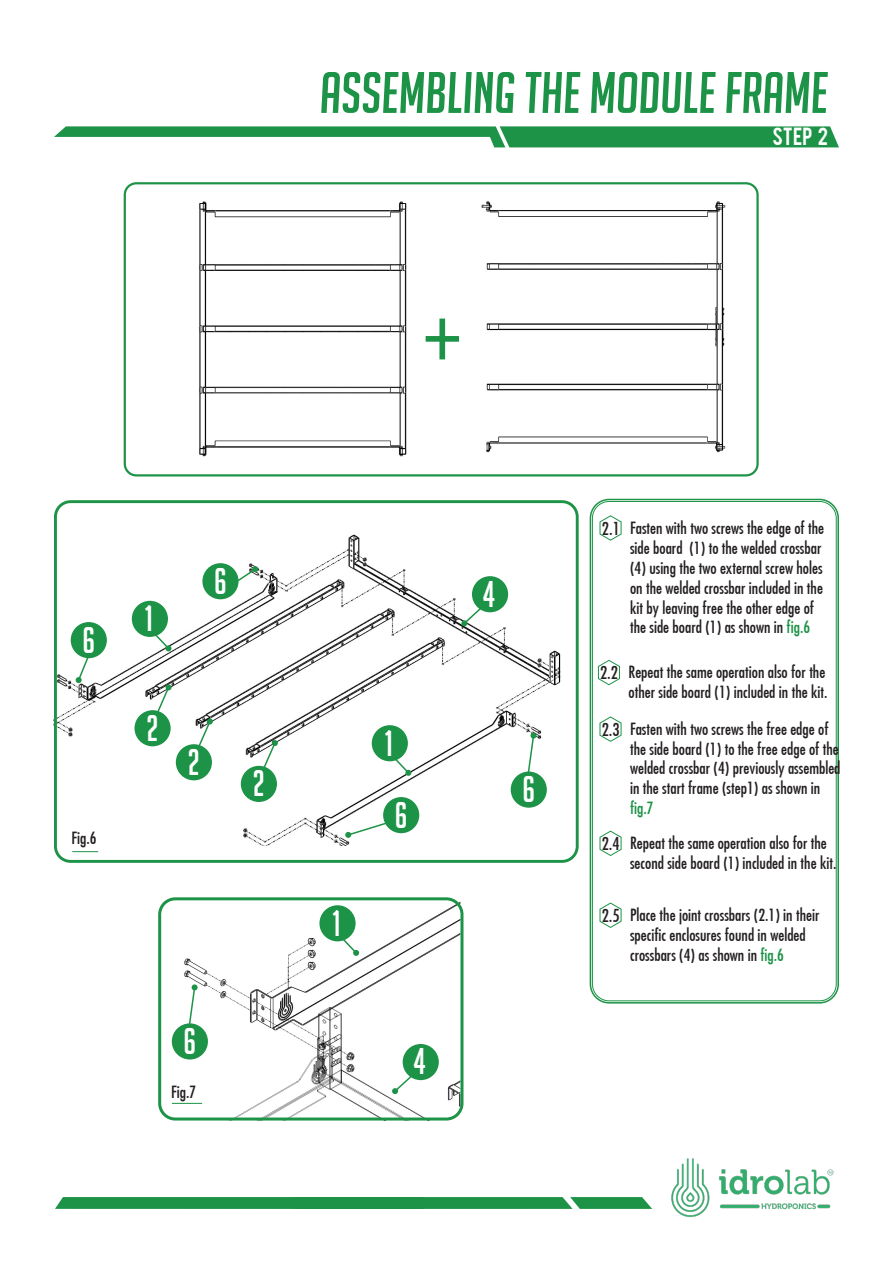
<style>
.page{position:relative;width:893px;height:1263px;background:#fff}
.page>*{position:absolute;margin:0;border:0;box-sizing:border-box;transform-origin:0 0}
.t1{font:500 condensed 80.85px "Futura";color:#1c9346}
.t2{font:italic 57px "Big Noodle Titling";color:#1c9346}
.t3{font:36.3px "Big Noodle Titling";color:#fff;scale:.91 1}
.t4{font:19.5px "Bebas";color:#fff}
.t5{font:500 condensed 17.55px "Futura";color:#231f20}
.t6{font:500 condensed 16.5px/19.8px "Futura";color:#231f20}
.t7{font:500 condensed 16.5px "Futura";color:#1c9346}
.s1{color:#1c9346}
</style>
<div class="page">
<svg style="left:55px;top:1197px;width:597px;height:12px;background:#24964c"></svg>
<img style="left:671px;top:1158px;width:163px;height:59px">
<svg style="left:54px;top:126px;width:785px;height:21px"></svg>
<img style="left:158px;top:901px;width:306px;height:220px">
<div style="left:158px;top:897px;width:305px;height:223px;border:3px solid #1c9346;border-radius:16px"></div>
<div style="left:590px;top:499px;width:249px;height:504px;border:2px solid #1c9346;border-radius:19px"></div>
<div style="left:592px;top:501px;width:244px;height:500px;border:1px solid #1c9346;border-radius:17px"></div>
<img style="left:53px;top:534px;width:508px;height:311px">
<div style="left:54px;top:500px;width:525px;height:363px;border:3px solid #1c9346;border-radius:15px"></div>
<svg style="left:597px;top:660px;width:23px;height:26px"></svg>
<svg style="left:599px;top:515px;width:23px;height:26px"></svg>
<svg style="left:599px;top:716px;width:23px;height:26px"></svg>
<svg style="left:599px;top:830px;width:23px;height:26px"></svg>
<svg style="left:599px;top:902px;width:23px;height:26px"></svg>
<div style="left:124px;top:182px;width:635px;height:294px;border:2px solid #1c9346;border-radius:12px"></div>
<img style="left:199px;top:201px;width:208px;height:256px">
<img style="left:481px;top:201px;width:245px;height:252px">
<svg style="left:72px;top:851px;width:26px;height:1px"></svg>
<hr style="left:172px;top:1103px;width:30px;height:1px;background:#1c9346">
<svg style="left:526px;top:733px;width:10px;height:39px"></svg>
<div style="left:511px;top:771px;width:36px;height:37px;background:#1c9346;border-radius:50%"></div>
<svg style="left:345px;top:821px;width:44px;height:17px"></svg>
<div style="left:383px;top:797px;width:36px;height:36px;background:#1c9346;border-radius:50%"></div>
<svg style="left:236px;top:566px;width:22px;height:17px"></svg>
<div style="left:202px;top:563px;width:37px;height:36px;background:#1c9346;border-radius:50%"></div>
<svg style="left:76px;top:653px;width:15px;height:30px"></svg>
<div style="left:71px;top:622px;width:36px;height:36px;background:#1c9346;border-radius:50%"></div>
<div style="left:472px;top:576px;width:36px;height:36px;background:#1c9346;border-radius:50%"></div>
<svg style="left:461px;top:604px;width:24px;height:22px"></svg>
<div style="left:372px;top:725px;width:36px;height:36px;background:#1c9346;border-radius:50%"></div>
<svg style="left:393px;top:756px;width:18px;height:20px"></svg>
<svg style="left:187px;top:984px;width:11px;height:41px"></svg>
<div style="left:172px;top:1023px;width:36px;height:36px;background:#1c9346;border-radius:50%"></div>
<div style="left:403px;top:1044px;width:36px;height:36px;background:#1c9346;border-radius:50%"></div>
<svg style="left:392px;top:1072px;width:23px;height:22px"></svg>
<div style="left:319px;top:905px;width:37px;height:36px;background:#1c9346;border-radius:50%"></div>
<svg style="left:341px;top:936px;width:18px;height:20px"></svg>
<div style="left:132px;top:601px;width:36px;height:36px;background:#1c9346;border-radius:50%"></div>
<svg style="left:153px;top:632px;width:18px;height:19px"></svg>
<svg style="left:153px;top:684px;width:19px;height:36px"></svg>
<div style="left:134px;top:710px;width:37px;height:36px;background:#1c9346;border-radius:50%"></div>
<svg style="left:195px;top:718px;width:18px;height:36px"></svg>
<div style="left:176px;top:744px;width:36px;height:36px;background:#1c9346;border-radius:50%"></div>
<svg style="left:260px;top:740px;width:18px;height:35px"></svg>
<div style="left:241px;top:766px;width:36px;height:36px;background:#1c9346;border-radius:50%"></div>
<h2 class="t2" style="left:320px;top:62px;width:509px">ASSEMBLING THE MODULE FRAME</h2>
<p class="t4" style="left:772px;top:122px;width:57px">STEP 2</p>
<h3 class="t3" style="left:82px;top:620px;width:16px">6</h3>
<p class="t6" style="left:72px;top:828px;width:27px">Fig.6</p>
<h3 class="t3" style="left:145px;top:599px;width:10px">1</h3>
<h3 class="t3" style="left:214px;top:561px;width:16px">6</h3>
<h3 class="t3" style="left:146px;top:708px;width:15px">2</h3>
<h3 class="t3" style="left:188px;top:742px;width:15px">2</h3>
<h3 class="t3" style="left:253px;top:764px;width:15px">2</h3>
<h3 class="t3" style="left:184px;top:1021px;width:16px">6</h3>
<p class="t6" style="left:171px;top:1082px;width:27px">Fig.7</p>
<h1 class="t1" style="left:422px;top:281px;width:42px">+</h1>
<h3 class="t3" style="left:332px;top:903px;width:10px">1</h3>
<h3 class="t3" style="left:385px;top:723px;width:10px">1</h3>
<h3 class="t3" style="left:395px;top:795px;width:16px">6</h3>
<h3 class="t3" style="left:414px;top:1042px;width:15px">4</h3>
<h3 class="t3" style="left:483px;top:574px;width:15px">4</h3>
<h3 class="t3" style="left:522px;top:769px;width:16px">6</h3>
<p class="t5" style="left:602px;top:517px;width:19px">2.1</p>
<p class="t6" style="left:630px;top:518px;width:195px">Fasten with two screws the edge of the side board (1) to the welded crossbar (4) using the two external screw holes on the welded crossbar included in the kit by leaving free the other edge of the side board (1) as shown in <span class="s1">fig.6</span></p>
<p class="t5" style="left:600px;top:662px;width:19px">2.2</p>
<p class="t6" style="left:628px;top:662px;width:201px">Repeat the same operation also for the other side board (1) included in the kit.</p>
<p class="t5" style="left:602px;top:719px;width:19px">2.3</p>
<p class="t6" style="left:630px;top:719px;width:212px">Fasten with two screws the free edge of the side board (1) to the free edge of the welded crossbar (4) previously assembled in the start frame (step1) as shown in</p>
<p class="t7" style="left:630px;top:798px;width:25px">fig.7</p>
<p class="t5" style="left:602px;top:833px;width:19px">2.4</p>
<p class="t6" style="left:630px;top:833px;width:208px">Repeat the same operation also for the second side board (1) included in the kit.</p>
<p class="t5" style="left:602px;top:905px;width:19px">2.5</p>
<p class="t6" style="left:630px;top:905px;width:191px">Place the joint crossbars (2.1) in their specific enclosures found in welded crossbars (4) as shown in <span class="s1">fig.6</span></p>
</div>
